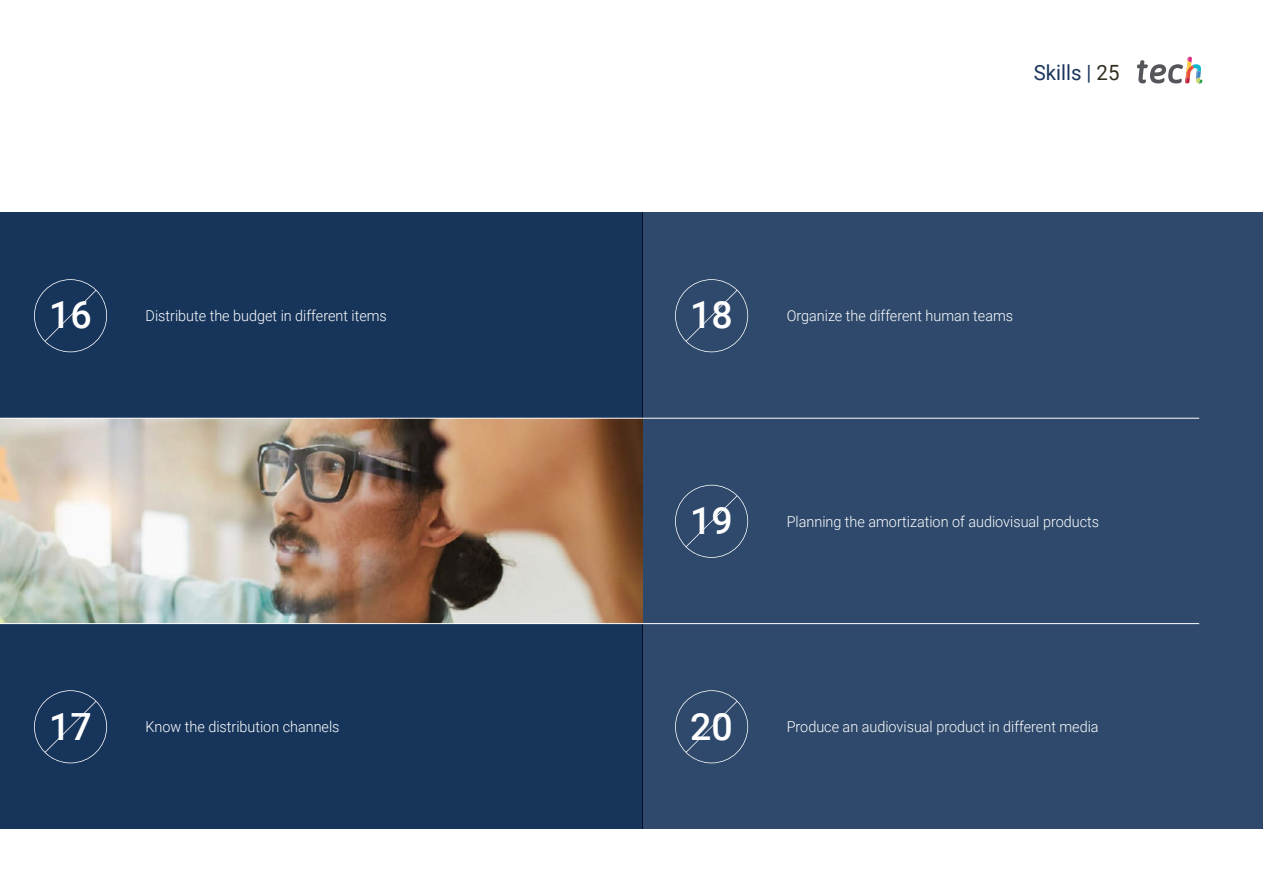
<style>
.page{position:relative;width:1263px;height:893px;background:#fff}
.page>*{position:absolute;margin:0;border:0;box-sizing:border-box;transform-origin:0 0}
.t1{font:500 37.5px "Roboto";color:#fff}
.t2{font:21px "Roboto";color:#1a355c}
.t3{font:300 15px "Roboto";color:#fff;scale:.96 1}
.s1{color:#312e20}
</style>
<div class="page">
<div style="left:0;top:213px;width:642px;height:616px;background:#17355b"></div>
<div style="left:642px;top:213px;width:621px;height:616px;background:#2e496b"></div>
<svg style="left:1137px;top:57px;width:65px;height:27px"></svg>
<svg style="left:34px;top:279px;width:73px;height:73px"></svg>
<svg style="left:34px;top:690px;width:73px;height:73px"></svg>
<svg style="left:675px;top:485px;width:73px;height:73px"></svg>
<svg style="left:675px;top:279px;width:73px;height:73px"></svg>
<svg style="left:675px;top:690px;width:73px;height:73px"></svg>
<img style="left:0;top:419px;width:642px;height:204px">
<hr style="left:0;top:418px;width:1199px;height:1px;background:#fff">
<hr style="left:0;top:623px;width:1199px;height:1px;background:#fff">
<h1 class="t1" style="left:49px;top:289px;width:44px">16</h1>
<p class="t3" style="left:146px;top:306px;width:253px">Distribute the budget in different items</p>
<h1 class="t1" style="left:49px;top:700px;width:44px">17</h1>
<p class="t3" style="left:146px;top:717px;width:204px">Know the distribution channels</p>
<h2 class="t2" style="left:1034px;top:57px;width:87px">Skills | <span class="s1">25</span></h2>
<h1 class="t1" style="left:690px;top:289px;width:44px">18</h1>
<p class="t3" style="left:787px;top:306px;width:237px">Organize the different human teams</p>
<h1 class="t1" style="left:690px;top:494px;width:44px">19</h1>
<p class="t3" style="left:787px;top:511px;width:327px">Planning the amortization of audiovisual products</p>
<h1 class="t1" style="left:690px;top:700px;width:44px">20</h1>
<p class="t3" style="left:787px;top:717px;width:326px">Produce an audiovisual product in different media</p>
</div>
